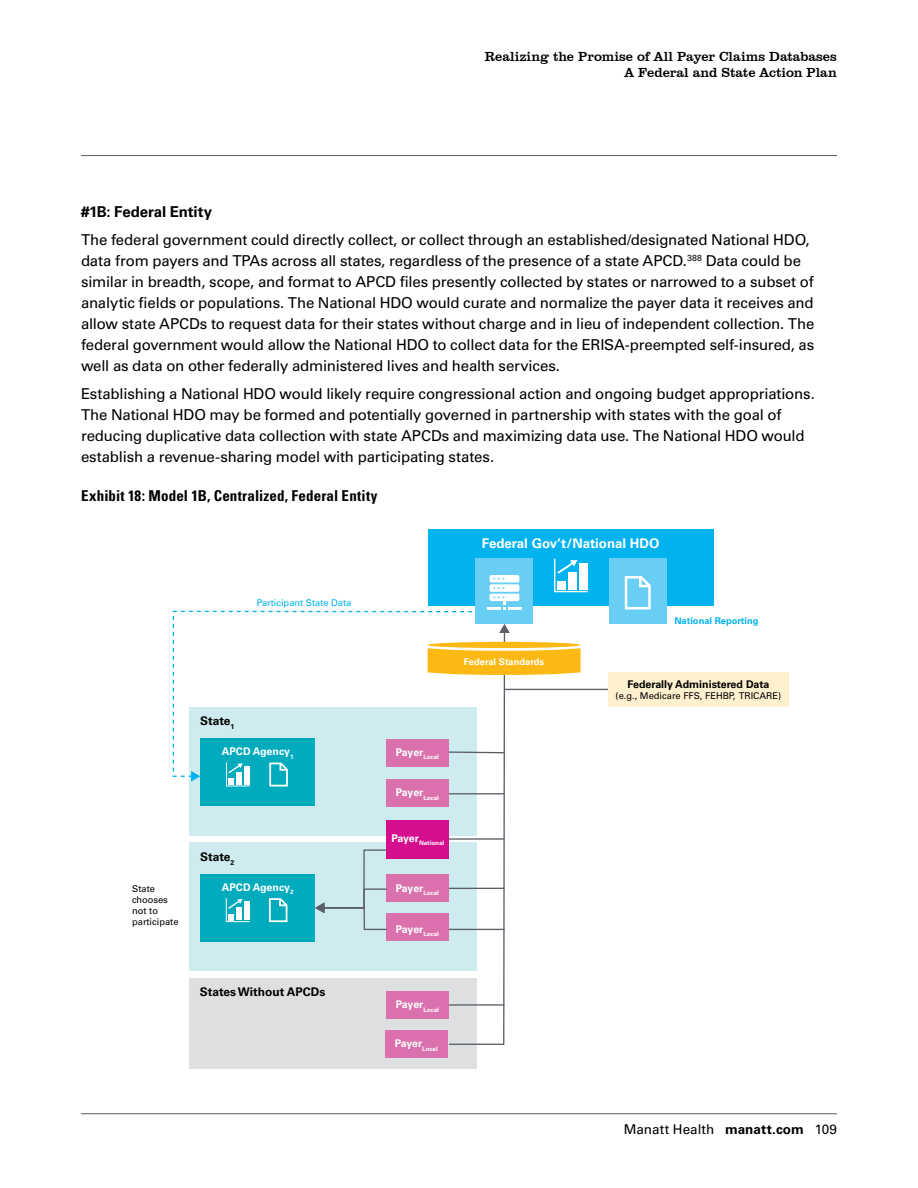
<style>
.page{position:relative;width:918px;height:1188px;background:#fff}
.page>*{position:absolute;margin:0;border:0;box-sizing:border-box;transform-origin:0 0}
.Text_1{font:15px/21px "Univers LT Std";letter-spacing:-.015em;color:#000}
.Exhibit_Title{font:700 condensed 15px "Univers LT Std";letter-spacing:.01em;color:#000}
.Heading_4_NP{font:700 15px "Univers LT Std";letter-spacing:-.005em;color:#000}
.t1{font:13.5px/16.2px "Clarendon BT";color:#000;text-align:right}
.t2{font:13.5px "Univers LT Std";letter-spacing:.005em;color:#000}
.t3{font:700 13.35px "Univers LT Std";color:#fff}
.t4{font:700 12px "Univers LT Std";color:#000}
.t5{font:700 10.65px "Univers LT Std";letter-spacing:-.02em;color:#fff}
.t6{font:700 10.65px "Univers LT Std";color:#000}
.t7{font:700 10.65px "Univers LT Std";color:#fff}
.t8{font:9.3px/11.1px "Univers LT Std";color:#000}
.t9{font:9.3px "Univers LT Std";color:#00b3ef}
.t10{font:700 9.3px "Univers LT Std";color:#00b3ef}
.t11{font:700 9.3px "Univers LT Std";color:#fff}
.t12{font:700 6.15px "Univers LT Std";color:#fff}
.s1{font-weight:700}
</style>
<div class="page">
<hr style="left:81px;top:155px;width:756px;height:1px;background:#5c5e67">
<hr style="left:81px;top:1113px;width:756px;height:1px;background:#5c5e67">
<div style="left:189px;top:978px;width:288px;height:91px;background:#dddfe1"></div>
<div style="left:189px;top:843px;width:288px;height:128px;background:#ceebef"></div>
<div style="left:189px;top:707px;width:288px;height:128px;background:#ceebef"></div>
<div style="left:387px;top:820px;width:62px;height:38px;background:#d40e8c"></div>
<div style="left:387px;top:913px;width:62px;height:28px;background:#da70ac"></div>
<div style="left:387px;top:991px;width:62px;height:28px;background:#da70ac"></div>
<div style="left:386px;top:1030px;width:62px;height:28px;background:#da70ac"></div>
<div style="left:387px;top:779px;width:62px;height:28px;background:#da70ac"></div>
<div style="left:387px;top:874px;width:62px;height:28px;background:#da70ac"></div>
<div style="left:200px;top:739px;width:115px;height:67px;background:#00abbe"></div>
<svg style="left:269px;top:778px;width:19px;height:9px"></svg>
<svg style="left:226px;top:778px;width:24px;height:9px"></svg>
<div style="left:200px;top:874px;width:115px;height:67px;background:#00abbe"></div>
<svg style="left:269px;top:898px;width:18px;height:24px"></svg>
<svg style="left:226px;top:898px;width:24px;height:24px"></svg>
<svg style="left:428px;top:624px;width:153px;height:421px"></svg>
<div style="left:428px;top:642px;width:153px;height:6px;background:#fdb913;border-radius:50%"></div>
<div style="left:428px;top:529px;width:286px;height:77px;background:#00b3ef"></div>
<div style="left:476px;top:559px;width:57px;height:65px;background:#68cef3"></div>
<div style="left:609px;top:559px;width:58px;height:65px;background:#68cef3"></div>
<svg style="left:625px;top:576px;width:26px;height:34px"></svg>
<svg style="left:554px;top:559px;width:34px;height:33px"></svg>
<svg style="left:488px;top:575px;width:33px;height:35px"></svg>
<svg style="left:315px;top:849px;width:73px;height:82px"></svg>
<svg style="left:172px;top:610px;width:305px;height:168px"></svg>
<svg style="left:191px;top:771px;width:9px;height:11px"></svg>
<hr style="left:504px;top:689px;width:104px;height:1px;background:#5c5e67">
<div style="left:608px;top:672px;width:181px;height:34px;background:#fff1d0"></div>
<hr style="left:449px;top:838px;width:55px;height:2px;background:#5c5e67">
<hr style="left:449px;top:888px;width:55px;height:1px;background:#5c5e67">
<hr style="left:449px;top:929px;width:55px;height:1px;background:#5c5e67">
<hr style="left:449px;top:1004px;width:55px;height:2px;background:#5c5e67">
<p class="t1" style="left:485px;top:48px;width:354px">Realizing the Promise of All Payer Claims Databases<br>A Federal and State Action Plan</p>
<p class="Heading_4_NP" style="left:81px;top:203px;width:133px">#1B: Federal Entity</p>
<p class="Text_1" style="left:81px;top:229px;width:735px">The federal government could directly collect, or collect through an established/designated National HDO, data from payers and TPAs across all states, regardless of the presence of a state APCD.<sup>388</sup> Data could be similar in breadth, scope, and format to APCD files presently collected by states or narrowed to a subset of analytic fields or populations. The National HDO would curate and normalize the payer data it receives and allow state APCDs to request data for their states without charge and in lieu of independent collection. The federal government would allow the National HDO to collect data for the ERISA-preempted self-insured, as well as data on other federally administered lives and health services.</p>
<p class="Text_1" style="left:81px;top:383px;width:735px">Establishing a National HDO would likely require congressional action and ongoing budget appropriations.<br>The National HDO may be formed and potentially governed in partnership with states with the goal of reducing duplicative data collection with state APCDs and maximizing data use. The National HDO would establish a revenue-sharing model with participating states.</p>
<p class="Exhibit_Title" style="left:81px;top:487px;width:298px">Exhibit 18: Model 1B, Centralized, Federal Entity</p>
<p class="t9" style="left:257px;top:597px;width:96px">Participant State Data</p>
<p class="t4" style="left:200px;top:714px;width:36px">State<sub>1</sub></p>
<p class="t7" style="left:222px;top:745px;width:73px">APCD Agency<sub>1</sub></p>
<p class="t8" style="left:132px;top:883px;width:48px">State chooses not to participate</p>
<p class="t4" style="left:200px;top:850px;width:36px">State<sub>2</sub></p>
<p class="t7" style="left:222px;top:881px;width:73px">APCD Agency<sub>2</sub></p>
<p class="t4" style="left:200px;top:985px;width:127px">States Without APCDs</p>
<p class="t3" style="left:482px;top:536px;width:179px">Federal Gov’t/National HDO</p>
<p class="t11" style="left:464px;top:657px;width:82px">Federal Standards</p>
<p class="t5" style="left:396px;top:746px;width:45px">Payer<sub>Local</sub></p>
<p class="t5" style="left:396px;top:786px;width:45px">Payer<sub>Local</sub></p>
<p class="t12" style="left:391px;top:839px;width:54px"><sup>Payer</sup>National</p>
<p class="t5" style="left:396px;top:882px;width:45px">Payer<sub>Local</sub></p>
<p class="t5" style="left:396px;top:923px;width:45px">Payer<sub>Local</sub></p>
<p class="t5" style="left:396px;top:998px;width:45px">Payer<sub>Local</sub></p>
<p class="t5" style="left:395px;top:1037px;width:45px">Payer<sub>Local</sub></p>
<p class="t10" style="left:674px;top:615px;width:86px">National Reporting</p>
<p class="t6" style="left:627px;top:678px;width:143px">Federally Administered Data</p>
<p class="t8" style="left:616px;top:690px;width:167px">(e.g., Medicare FFS, FEHBP, TRICARE)</p>
<p class="t2" style="left:624px;top:1121px;width:215px">Manatt Health <span class="s1">manatt.com</span> 109</p>
</div>
